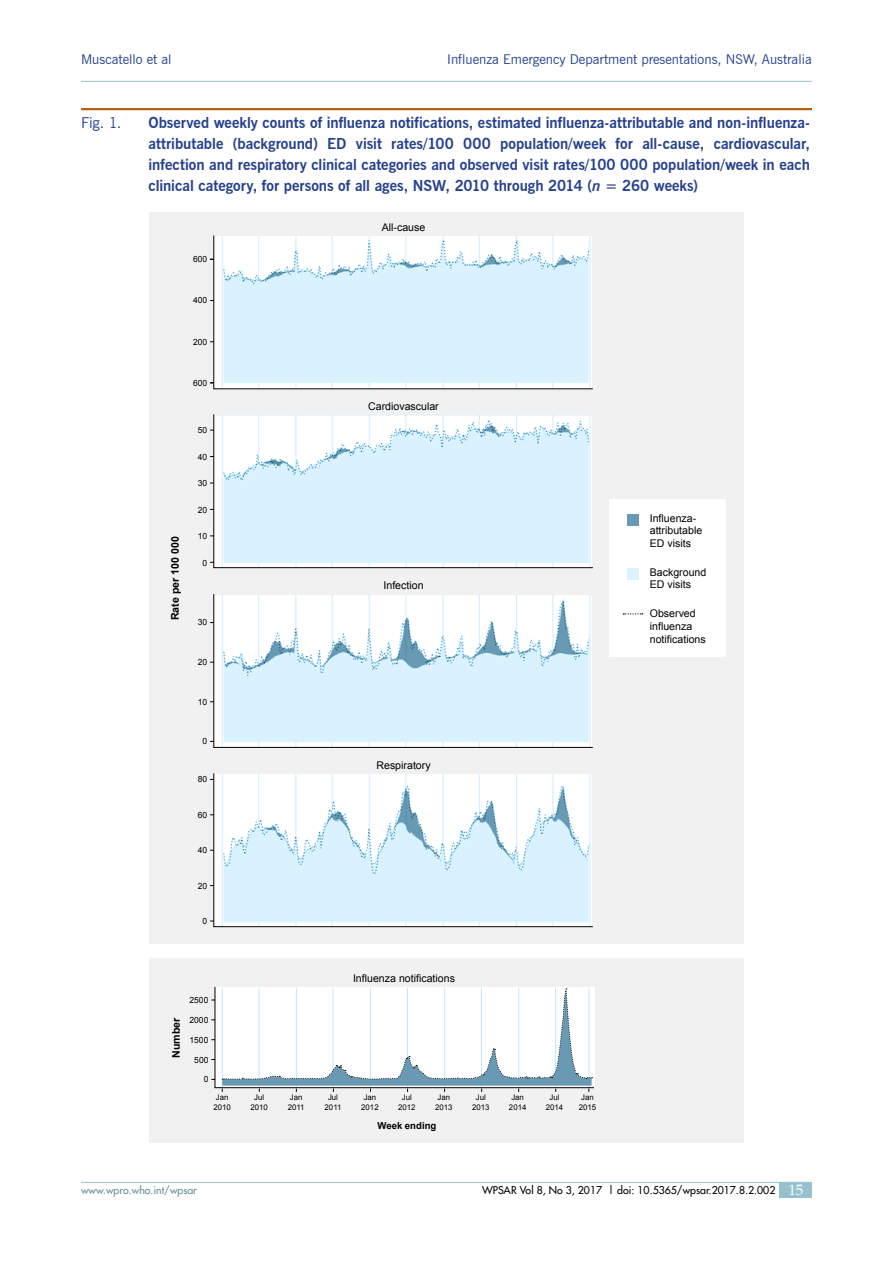
<style>
.page{position:relative;width:893px;height:1263px;background:#fff}
.page>*{position:absolute;margin:0;border:0;box-sizing:border-box;transform-origin:0 0}
.t1{font:700 15px/21px "News Gothic BT";color:#25408f;text-align:justify}
.t2{font:15px "News Gothic BT";color:#25408f}
.t3{font:13.5px "News Gothic BT";color:#25408f}
.t4{font:10.65px/12.8px "Arial";color:#000}
.t5{font:700 10.65px "Arial";color:#000}
.t6{font:10.5px "Futura LT";color:#000}
.t7{font:10.5px "Futura LT";color:#6b8c93}
.t8{font:700 9.6px "Arial";color:#000}
.t9{font:8.55px "Arial";color:#000}
.t10{font:7.8px/9.4px "Arial";color:#000;text-align:center}
.s1{font-style:italic}
.s2{font-family:"Palatino";font-size:15px;color:#fff}
</style>
<div class="page">
<hr style="left:81px;top:1182px;width:731px;height:1px;background:#96c2cd">
<div style="left:780px;top:1182px;width:32px;height:15px;background:#96c2cd"></div>
<hr style="left:81px;top:81px;width:731px;height:1px;background:#96c2cd">
<div style="left:149px;top:212px;width:594px;height:732px;background:#f1f1f2"></div>
<div style="left:149px;top:958px;width:594px;height:184px;background:#f1f1f2"></div>
<svg style="left:211px;top:987px;width:384px;height:105px"></svg>
<svg style="left:213px;top:773px;width:380px;height:154px"></svg>
<svg style="left:213px;top:594px;width:380px;height:154px"></svg>
<svg style="left:213px;top:414px;width:380px;height:154px"></svg>
<svg style="left:213px;top:235px;width:380px;height:155px"></svg>
<div style="left:609px;top:499px;width:116px;height:158px;background:#fff"></div>
<div style="left:627px;top:569px;width:11px;height:11px;background:#dbf2ff"></div>
<svg style="left:623px;top:613px;width:20px;height:1px"></svg>
<div style="left:627px;top:515px;width:11px;height:11px;background:#689ab4"></div>
<hr style="left:81px;top:108px;width:731px;height:2px;background:#b66113">
<p class="t3" style="left:81px;top:51px;width:92px">Muscatello et al</p>
<p class="t3" style="left:447px;top:51px;width:366px">Influenza Emergency Department presentations, NSW, Australia</p>
<p class="t2" style="left:81px;top:114px;width:42px">Fig. 1.</p>
<p class="t1" style="left:148px;top:112px;width:663px">Observed weekly counts of influenza notifications, estimated influenza-attributable and non-influenza&shy;attributable (background) ED visit rates/100 000 population/week for all-cause, cardiovascular, infection and respiratory clinical categories and observed visit rates/100 000 population/week in each clinical category, for persons of all ages, NSW, 2010 through 2014 (<span class="s1">n</span> = 260 weeks)</p>
<p class="t9" style="left:193px;top:253px;width:16px">600</p>
<p class="t9" style="left:193px;top:295px;width:16px">400</p>
<p class="t9" style="left:193px;top:336px;width:16px">200</p>
<p class="t9" style="left:193px;top:377px;width:16px">600</p>
<p class="t5" style="left:168px;top:620px;width:85px;rotate:-90deg">Rate per 100 000</p>
<p class="t9" style="left:198px;top:424px;width:11px">50</p>
<p class="t9" style="left:198px;top:451px;width:11px">40</p>
<p class="t9" style="left:198px;top:477px;width:11px">30</p>
<p class="t9" style="left:198px;top:504px;width:11px">20</p>
<p class="t9" style="left:198px;top:531px;width:11px">10</p>
<p class="t9" style="left:202px;top:557px;width:6px">0</p>
<p class="t9" style="left:198px;top:616px;width:11px">30</p>
<p class="t9" style="left:198px;top:656px;width:11px">20</p>
<p class="t9" style="left:198px;top:696px;width:11px">10</p>
<p class="t9" style="left:202px;top:736px;width:6px">0</p>
<p class="t9" style="left:198px;top:774px;width:11px">80</p>
<p class="t9" style="left:198px;top:809px;width:11px">60</p>
<p class="t9" style="left:198px;top:845px;width:11px">40</p>
<p class="t9" style="left:198px;top:880px;width:11px">20</p>
<p class="t9" style="left:202px;top:915px;width:6px">0</p>
<p class="t4" style="left:382px;top:221px;width:45px">All-cause</p>
<p class="t4" style="left:368px;top:400px;width:72px">Cardiovascular</p>
<p class="t4" style="left:383px;top:579px;width:42px">Infection</p>
<p class="t4" style="left:376px;top:758px;width:56px">Respiratory</p>
<p class="t5" style="left:169px;top:1058px;width:42px;rotate:-90deg">Number</p>
<p class="t9" style="left:190px;top:994px;width:20px">2500</p>
<p class="t9" style="left:190px;top:1014px;width:20px">2000</p>
<p class="t9" style="left:190px;top:1034px;width:20px">1500</p>
<p class="t9" style="left:194px;top:1054px;width:16px">500</p>
<p class="t9" style="left:204px;top:1074px;width:6px">0</p>
<p class="t4" style="left:353px;top:972px;width:104px">Influenza notifications</p>
<p class="t10" style="left:214px;top:1093px;width:19px">Jan<br>2010</p>
<p class="t10" style="left:250px;top:1093px;width:19px">Jul<br>2010</p>
<p class="t10" style="left:288px;top:1093px;width:18px;text-align:left">Jan<br>2011</p>
<p class="t10" style="left:325px;top:1093px;width:18px">Jul<br>2011</p>
<p class="t10" style="left:361px;top:1093px;width:19px">Jan<br>2012</p>
<p class="t10" style="left:398px;top:1093px;width:19px">Jul<br>2012</p>
<p class="t10" style="left:435px;top:1093px;width:19px">Jan<br>2013</p>
<p class="t10" style="left:472px;top:1093px;width:19px">Jul<br>2013</p>
<p class="t10" style="left:509px;top:1093px;width:19px">Jan<br>2014</p>
<p class="t10" style="left:546px;top:1093px;width:19px">Jul<br>2014</p>
<p class="t10" style="left:579px;top:1093px;width:19px">Jan<br>2015</p>
<p class="t8" style="left:377px;top:1119px;width:60px">Week ending</p>
<p class="t4" style="left:650px;top:512px;width:54px">Influenza&shy;attributable<br>ED visits</p>
<p class="t4" style="left:650px;top:566px;width:58px">Background<br>ED visits</p>
<p class="t4" style="left:650px;top:607px;width:58px">Observed influenza notifications</p>
<p class="t7" style="left:81px;top:1183px;width:117px">www.wpro.who.int/wpsar</p>
<p class="t6" style="left:482px;top:1184px;width:323px">WPSAR Vol 8, No 3, 2017 | doi: 10.5365/wpsar.2017.8.2.002 <span class="s2">15</span></p>
</div>
